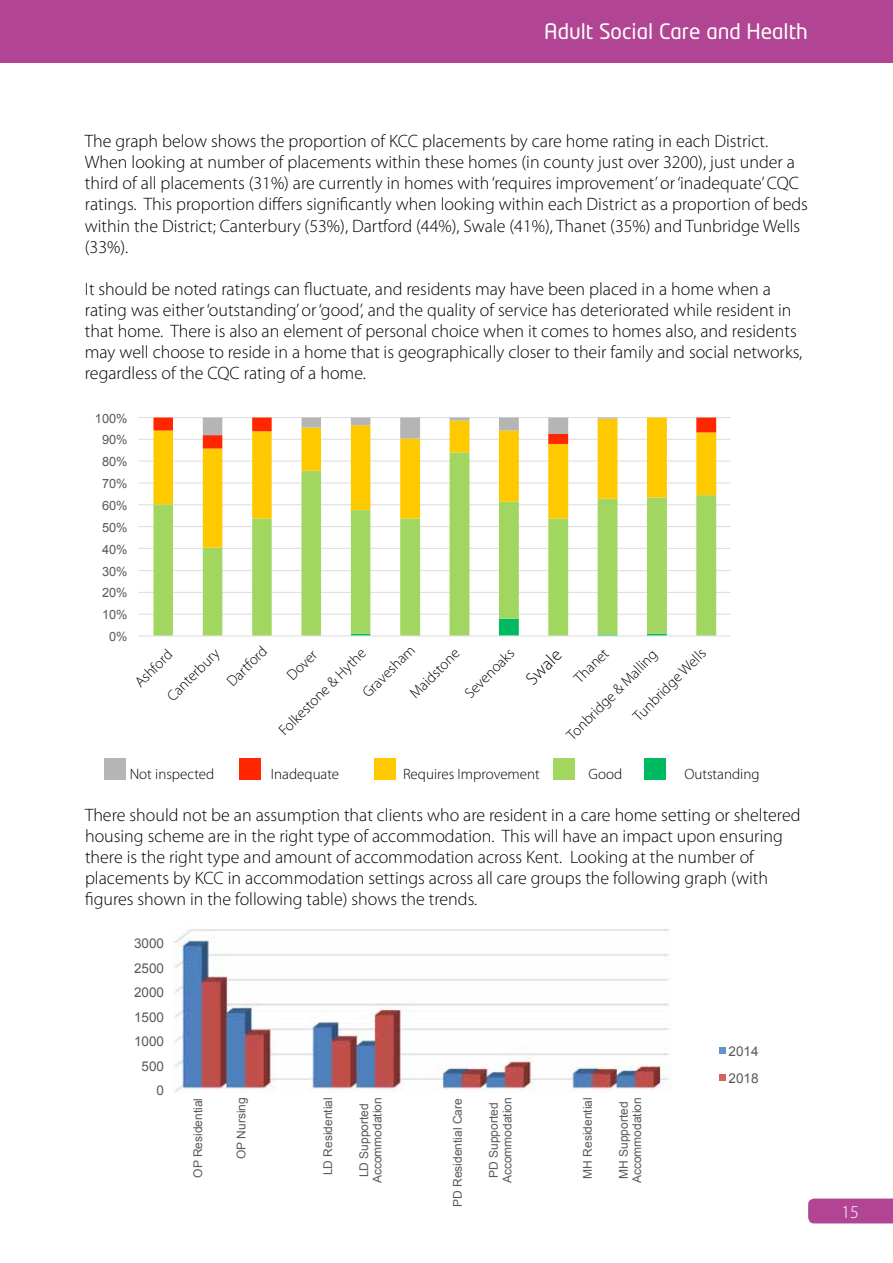
<style>
.page{position:relative;width:893px;height:1263px;background:#fff}
.page>*{position:absolute;margin:0;border:0;box-sizing:border-box;transform-origin:0 0}
.t1{font:21px "Neo Tech";color:#fff}
.t2{font:300 18px/21px "Myriad Pro";color:#000}
.t3{font:300 18px "Myriad Pro";color:#fff}
.t4{font:300 15px/32.1px "Myriad Pro";color:#000}
.t5{font:13.5px/27px "Arial";color:#595959}
.t6{font:12.75px "Arial";color:#595959}
.t7{font:12px/13.5px "Arial";color:#595959;text-align:center}
</style>
<div class="page">
<div style="left:808px;top:1198px;width:85px;height:25px;background:#b24593"></div>
<div style="left:0;top:0;width:893px;height:63px;background:#b24593"></div>
<hr style="left:139px;top:417px;width:592px;height:1px;background:#e0e0e0">
<hr style="left:139px;top:439px;width:592px;height:1px;background:#e0e0e0">
<hr style="left:139px;top:461px;width:592px;height:1px;background:#e0e0e0">
<hr style="left:139px;top:482px;width:592px;height:1px;background:#e0e0e0">
<hr style="left:139px;top:504px;width:592px;height:1px;background:#e0e0e0">
<hr style="left:139px;top:526px;width:592px;height:1px;background:#e0e0e0">
<hr style="left:139px;top:548px;width:592px;height:1px;background:#e0e0e0">
<hr style="left:139px;top:570px;width:592px;height:1px;background:#e0e0e0">
<hr style="left:139px;top:592px;width:592px;height:1px;background:#e0e0e0">
<hr style="left:139px;top:614px;width:592px;height:1px;background:#e0e0e0">
<svg style="left:153px;top:548px;width:563px;height:87px"></svg>
<svg style="left:153px;top:448px;width:563px;height:100px"></svg>
<svg style="left:153px;top:417px;width:563px;height:31px"></svg>
<hr style="left:139px;top:635px;width:592px;height:1px;background:#e0e0e0">
<img style="left:173px;top:929px;width:497px;height:164px">
<div style="left:719px;top:1047px;width:7px;height:6px;background:#6194c9"></div>
<div style="left:719px;top:1073px;width:7px;height:7px;background:#cc665e"></div>
<div style="left:105px;top:758px;width:21px;height:21px;background:#b5b5b5"></div>
<div style="left:239px;top:758px;width:21px;height:21px;background:#ff2600"></div>
<div style="left:374px;top:758px;width:21px;height:21px;background:#ffc900"></div>
<div style="left:553px;top:758px;width:22px;height:21px;background:#a1d661"></div>
<div style="left:645px;top:758px;width:21px;height:21px;background:#00ba63"></div>
<p class="t1" style="left:544px;top:21px;width:265px">Adult Social Care and Health</p>
<p class="t2" style="left:85px;top:131px;width:725px">The graph below shows the proportion of KCC placements by care home rating in each District.<br>When looking at number of placements within these homes (in county just over 3200), just under a third of all placements (31%) are currently in homes with ‘requires improvement’ or ‘inadequate’ CQC ratings. This proportion differs significantly when looking within each District as a proportion of beds within the District; Canterbury (53%), Dartford (44%), Swale (41%), Thanet (35%) and Tunbridge Wells (33%).</p>
<p class="t2" style="left:85px;top:278px;width:719px">It should be noted ratings can fluctuate, and residents may have been placed in a home when a rating was either ‘outstanding’ or ‘good’, and the quality of service has deteriorated while resident in that home. There is also an element of personal choice when it comes to homes also, and residents may well choose to reside in a home that is geographically closer to their family and social networks, regardless of the CQC rating of a home.</p>
<p class="t6" style="left:95px;top:410px;width:34px">100%</p>
<p class="t6" style="left:102px;top:432px;width:27px">90%</p>
<p class="t6" style="left:102px;top:453px;width:27px">80%</p>
<p class="t6" style="left:102px;top:475px;width:27px">70%</p>
<p class="t6" style="left:102px;top:497px;width:27px">60%</p>
<p class="t6" style="left:102px;top:519px;width:27px">50%</p>
<p class="t6" style="left:102px;top:541px;width:27px">40%</p>
<p class="t6" style="left:102px;top:563px;width:27px">30%</p>
<p class="t6" style="left:102px;top:584px;width:27px">20%</p>
<p class="t6" style="left:102px;top:606px;width:27px">10%</p>
<p class="t6" style="left:109px;top:628px;width:20px">0%</p>
<p class="t4" style="left:195px;top:650px;width:52px;text-indent:-53px;rotate:-45deg">Canterbury<br>Dartford</p>
<p class="t4" style="left:278px;top:666px;width:38px;rotate:-45deg">Dover</p>
<p class="t4" style="left:331px;top:660px;width:69px;text-indent:-86px;rotate:-45deg">Folkestone &amp; Hythe<br>Gravesham</p>
<p class="t4" style="left:401px;top:684px;width:65px;rotate:-45deg">Maidstone</p>
<p class="t4" style="left:456px;top:684px;width:65px;rotate:-45deg">Sevenoaks</p>
<p class="t2" style="left:521px;top:674px;width:44px;rotate:-45deg">Swale</p>
<p class="t4" style="left:565px;top:669px;width:43px;rotate:-45deg">Thanet</p>
<p class="t4" style="left:126px;top:673px;width:48px;rotate:-45deg">Ashford</p>
<p class="t4" style="left:624px;top:707px;width:97px;rotate:-45deg">Tunbridge Wells</p>
<p class="t4" style="left:558px;top:726px;width:122px;rotate:-45deg">Tonbridge &amp; Malling</p>
<p class="t4" style="left:130px;top:758px;width:86px">Not inspected</p>
<p class="t4" style="left:271px;top:758px;width:70px">Inadequate</p>
<p class="t4" style="left:403px;top:758px;width:138px">Requires Improvement</p>
<p class="t4" style="left:589px;top:758px;width:35px">Good</p>
<p class="t4" style="left:684px;top:758px;width:77px">Outstanding</p>
<p class="t2" style="left:85px;top:804px;width:717px">There should not be an assumption that clients who are resident in a care home setting or sheltered housing scheme are in the right type of accommodation. This will have an impact upon ensuring there is the right type and amount of accommodation across Kent. Looking at the number of placements by KCC in accommodation settings across all care groups the following graph (with figures shown in the following table) shows the trends.</p>
<p class="t5" style="left:134px;top:930px;width:32px">3000</p>
<p class="t5" style="left:134px;top:954px;width:32px">2500</p>
<p class="t5" style="left:134px;top:979px;width:32px">2000</p>
<p class="t5" style="left:134px;top:1003px;width:32px">1500</p>
<p class="t5" style="left:134px;top:1028px;width:32px">1000</p>
<p class="t5" style="left:142px;top:1053px;width:24px">500</p>
<p class="t5" style="left:157px;top:1077px;width:9px">0</p>
<p class="t7" style="left:191px;top:1178px;width:81px;rotate:-90deg">OP Residential</p>
<p class="t7" style="left:235px;top:1159px;width:63px;rotate:-90deg">OP Nursing</p>
<p class="t7" style="left:321px;top:1175px;width:80px;rotate:-90deg">LD Residential</p>
<p class="t7" style="left:357px;top:1183px;width:88px;rotate:-90deg">LD Supported<br>Accommodation</p>
<p class="t7" style="left:451px;top:1207px;width:110px;rotate:-90deg">PD Residential Care</p>
<p class="t7" style="left:487px;top:1183px;width:88px;rotate:-90deg">PD Supported<br>Accommodation</p>
<p class="t7" style="left:581px;top:1178px;width:83px;rotate:-90deg">MH Residential</p>
<p class="t7" style="left:617px;top:1183px;width:88px;rotate:-90deg">MH Supported<br>Accommodation</p>
<p class="t5" style="left:728px;top:1038px;width:32px">2014<br>2018</p>
<p class="t3" style="left:841px;top:1201px;width:19px">15</p>
</div>
